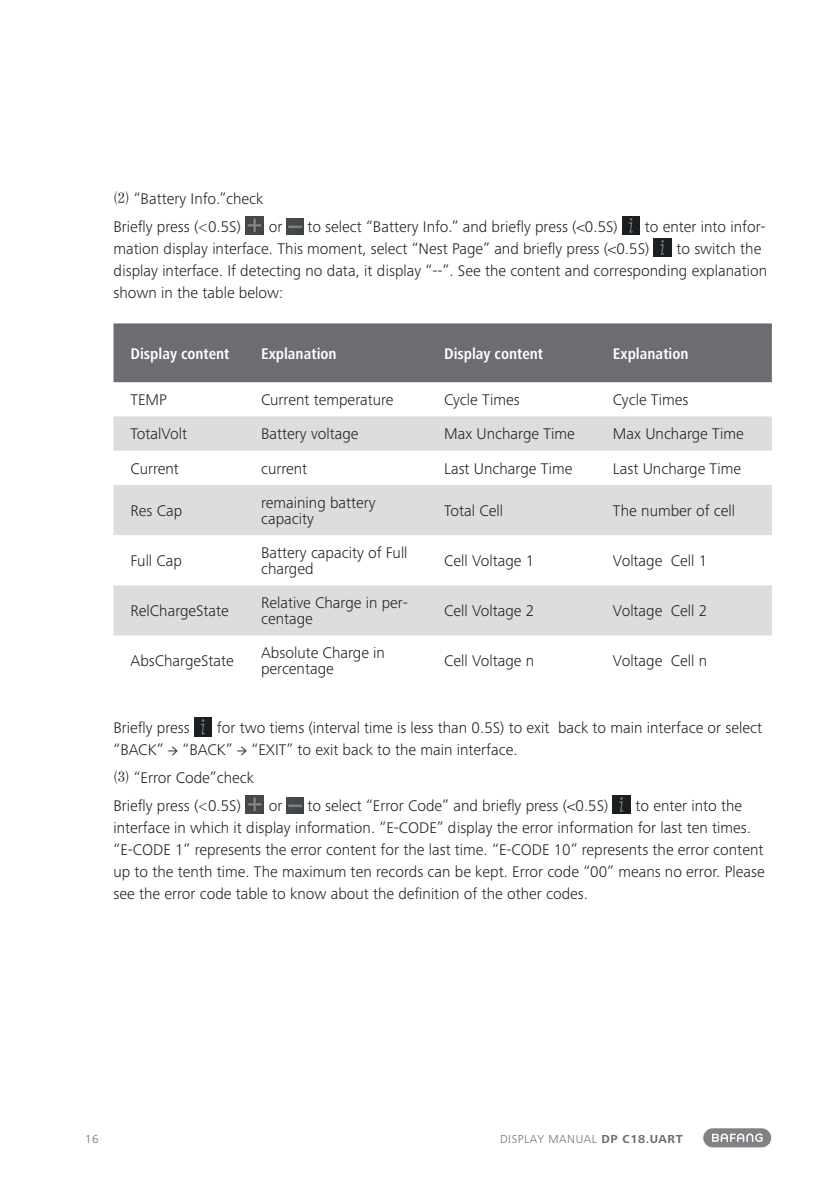
<style>
.page{position:relative;width:840px;height:1191px;background:#fff}
.page>*{position:absolute;margin:0;border:0;box-sizing:border-box;transform-origin:0 0}
.t1{font:300 16px/22px "Frutiger Next Pro";color:#231f20}
.t2{font:700 condensed 16px "Frutiger Next Pro";color:#fff}
.t3{font:300 12px "Frutiger Next Pro";letter-spacing:.05em;color:#6c6d70}
.s1{font-family:"Adobe Song Std"}
.s2{font-family:"Minion Pro";font-weight:400}
.s3{font-weight:700}
</style>
<div class="page">
<div style="left:702px;top:1128px;width:68px;height:19px;background:#808285;border-radius:10px"></div>
<svg style="left:712px;top:1133px;width:50px;height:9px"></svg>
<img style="left:245px;top:217px;width:18px;height:18px">
<img style="left:286px;top:218px;width:17px;height:17px">
<img style="left:622px;top:217px;width:17px;height:18px">
<img style="left:653px;top:239px;width:17px;height:18px">
<div style="left:113px;top:323px;width:658px;height:59px;background:#6c6d70"></div>
<div style="left:113px;top:416px;width:658px;height:34px;background:#dcdddf"></div>
<svg style="left:113px;top:485px;width:658px;height:150px;fill:#dcdddf"></svg>
<img style="left:194px;top:718px;width:17px;height:18px">
<img style="left:245px;top:795px;width:18px;height:18px">
<img style="left:286px;top:797px;width:17px;height:16px">
<img style="left:612px;top:795px;width:17px;height:18px">
<p class="t1" style="left:113px;top:185px;width:151px;line-height:27.6px"><span class="s1">⑵</span> “Battery Info.”check<br>Briefly press (<span class="s1">&lt;</span>0.5S)</p>
<p class="t1" style="left:113px;top:216px;width:653px;text-indent:531px">to enter into infor&shy;mation display interface. This moment, select “Nest Page” and briefly press (&lt;0.5S)</p>
<p class="t1" style="left:268px;top:216px;width:15px">or</p>
<p class="t1" style="left:307px;top:216px;width:312px">to select “Battery Info.” and briefly press (&lt;0.5S)</p>
<p class="t1" style="left:113px;top:238px;width:654px;text-indent:562px">to switch the display interface. If detecting no data, it display “--”. See the content and corresponding explanation shown in the table below:</p>
<p class="t2" style="left:130px;top:344px;width:100px">Display content</p>
<p class="t2" style="left:261px;top:344px;width:77px">Explanation</p>
<p class="t2" style="left:444px;top:344px;width:100px">Display content</p>
<p class="t2" style="left:612px;top:344px;width:77px">Explanation</p>
<p class="t1" style="left:130px;top:389px;width:38px">TEMP</p>
<p class="t1" style="left:261px;top:389px;width:134px">Current temperature</p>
<p class="t1" style="left:444px;top:389px;width:77px">Cycle Times</p>
<p class="t1" style="left:612px;top:389px;width:77px">Cycle Times</p>
<p class="t1" style="left:130px;top:423px;width:58px">TotalVolt</p>
<p class="t1" style="left:261px;top:423px;width:99px">Battery voltage</p>
<p class="t1" style="left:444px;top:423px;width:132px">Max Uncharge Time</p>
<p class="t1" style="left:612px;top:423px;width:132px">Max Uncharge Time</p>
<p class="t1" style="left:130px;top:457px;width:50px">Current</p>
<p class="t1" style="left:261px;top:457px;width:48px">current</p>
<p class="t1" style="left:444px;top:457px;width:130px">Last Uncharge Time</p>
<p class="t1" style="left:612px;top:457px;width:130px">Last Uncharge Time</p>
<p class="t1" style="left:130px;top:499px;width:53px">Res Cap</p>
<p class="t1" style="left:261px;top:494px;width:116px;line-height:16px">remaining battery capacity</p>
<p class="t1" style="left:444px;top:499px;width:60px">Total Cell</p>
<p class="t1" style="left:612px;top:499px;width:123px">The number of cell</p>
<p class="t1" style="left:130px;top:549px;width:53px">Full Cap</p>
<p class="t1" style="left:261px;top:544px;width:148px;line-height:16px">Battery capacity of Full charged</p>
<p class="t1" style="left:444px;top:549px;width:92px">Cell Voltage 1</p>
<p class="t1" style="left:612px;top:549px;width:96px">Voltage Cell 1</p>
<p class="t1" style="left:130px;top:600px;width:100px">RelChargeState</p>
<p class="t1" style="left:261px;top:595px;width:148px;line-height:16px">Relative Charge in per&shy;centage</p>
<p class="t1" style="left:444px;top:600px;width:92px">Cell Voltage 2</p>
<p class="t1" style="left:612px;top:600px;width:96px">Voltage Cell 2</p>
<p class="t1" style="left:130px;top:650px;width:105px">AbsChargeState</p>
<p class="t1" style="left:261px;top:645px;width:125px;line-height:16px">Absolute Charge in percentage</p>
<p class="t1" style="left:444px;top:650px;width:91px">Cell Voltage n</p>
<p class="t1" style="left:612px;top:650px;width:96px">Voltage Cell n</p>
<p class="t1" style="left:113px;top:717px;width:78px">Briefly press</p>
<p class="t1" style="left:113px;top:717px;width:649px;text-indent:103px">for two tiems (interval time is less than 0.5S) to exit back to main interface or select “BACK” <span class="s2">→</span> “BACK” <span class="s2">→</span> “EXIT” to exit back to the main interface.</p>
<p class="t1" style="left:113px;top:764px;width:142px;line-height:27.6px"><span class="s1">⑶</span> “Error Code”check<br>Briefly press (<span class="s1">&lt;</span>0.5S)</p>
<p class="t1" style="left:268px;top:794px;width:15px">or</p>
<p class="t1" style="left:307px;top:794px;width:302px">to select “Error Code” and briefly press (&lt;0.5S)</p>
<p class="t1" style="left:113px;top:794px;width:652px;text-indent:521px">to enter into the interface in which it display information. “E-CODE” display the error information for last ten times. “E-CODE 1” represents the error content for the last time. “E-CODE 10” represents the error content up to the tenth time. The maximum ten records can be kept. Error code “00” means no error. Please see the error code table to know about the definition of the other codes.</p>
<p class="t3" style="left:85px;top:1132px;width:15px">16</p>
<p class="t3" style="left:499px;top:1132px;width:184px">DISPLAY MANUAL <span class="s3">DP C18.UART</span></p>
</div>
